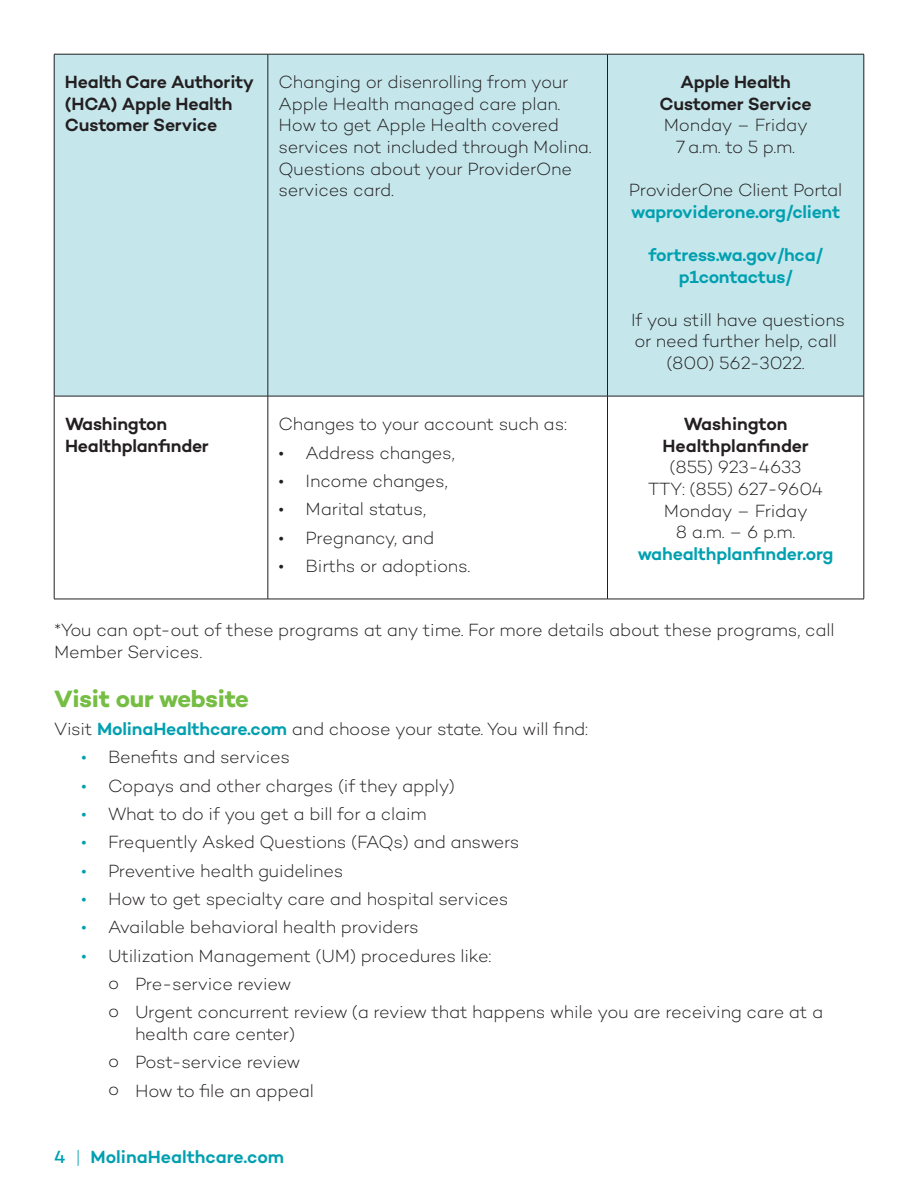
<style>
.page{position:relative;width:918px;height:1188px;background:#fff}
.page>*{position:absolute;margin:0;border:0;box-sizing:border-box;transform-origin:0 0}
.t1{font:700 24px "Campton";letter-spacing:-.01em;color:#75bd43}
.t2{font:300 18px/21.6px "Campton";letter-spacing:-.01em;color:#231f20}
.t3{font:600 18px/21.6px "Campton";letter-spacing:-.01em;color:#231f20}
.t4{font:600 18px/21.6px "Campton";letter-spacing:-.01em;color:#00a0b0}
.s1{font-weight:300}
.s2{font-weight:300;color:#231f20}
.s3{font-weight:600}
.s4{font-weight:600;color:#00a0b0}
.s5{color:#00a0b0}
.s6{font-weight:500}
</style>
<div class="page">
<div style="left:54px;top:54px;width:214px;height:342px;background:#c5e7ec"></div>
<div style="left:268px;top:54px;width:340px;height:342px;background:#c5e7ec"></div>
<div style="left:608px;top:54px;width:256px;height:342px;background:#c5e7ec"></div>
<hr style="left:54px;top:396px;width:1px;height:203px;background:#231f20">
<hr style="left:268px;top:396px;width:1px;height:203px;background:#231f20">
<hr style="left:607px;top:396px;width:1px;height:203px;background:#231f20">
<hr style="left:864px;top:396px;width:1px;height:203px;background:#231f20">
<hr style="left:54px;top:599px;width:214px;height:1px;background:#231f20">
<hr style="left:268px;top:599px;width:340px;height:1px;background:#231f20">
<hr style="left:608px;top:599px;width:256px;height:1px;background:#231f20">
<hr style="left:54px;top:54px;width:1px;height:342px;background:#231f20">
<hr style="left:268px;top:54px;width:1px;height:342px;background:#231f20">
<hr style="left:607px;top:54px;width:1px;height:342px;background:#231f20">
<hr style="left:864px;top:54px;width:1px;height:342px;background:#231f20">
<hr style="left:54px;top:396px;width:214px;height:1px;background:#231f20">
<hr style="left:268px;top:396px;width:340px;height:1px;background:#231f20">
<hr style="left:608px;top:396px;width:256px;height:1px;background:#231f20">
<hr style="left:54px;top:54px;width:214px;height:1px;background:#231f20">
<hr style="left:268px;top:54px;width:340px;height:1px;background:#231f20">
<hr style="left:608px;top:54px;width:256px;height:1px;background:#231f20">
<p class="t3" style="left:65px;top:71px;width:190px">Health Care Authority (HCA) Apple Health<br>Customer Service</p>
<p class="t2" style="left:279px;top:71px;width:315px">Changing or disenrolling from your<br>Apple Health managed care plan.<br>How to get Apple Health covered services not included through Molina.<br>Questions about your ProviderOne services card.</p>
<p class="t3" style="left:660px;top:71px;width:154px;text-align:center">Apple Health<br>Customer Service<br><span class="s1">Monday – Friday<br>7 a.m. to 5 p.m.</span></p>
<p class="t4" style="left:629px;top:179px;width:215px"><span class="s2">ProviderOne Client Portal </span>waproviderone.org/client</p>
<p class="t4" style="left:649px;top:244px;width:176px;text-align:center">fortress.wa.gov/hca/ p1contactus/</p>
<p class="t2" style="left:631px;top:309px;width:216px;text-align:center">If you still have questions or need further help, call (800) 562-3022.</p>
<p class="t3" style="left:65px;top:413px;width:145px">Washington<br>Healthplanfinder</p>
<p class="t2" style="left:279px;top:413px;width:290px">Changes to your account such as:</p>
<p class="t2" style="left:279px;top:441px;width:178px">• Address changes,</p>
<p class="t2" style="left:279px;top:470px;width:171px">• Income changes,</p>
<p class="t2" style="left:279px;top:498px;width:149px">• Marital status,</p>
<p class="t2" style="left:279px;top:526px;width:157px">• Pregnancy, and</p>
<p class="t2" style="left:279px;top:555px;width:193px">• Births or adoptions.</p>
<p class="t2" style="left:638px;top:413px;width:197px;text-align:center"><span class="s3">Washington<br>Healthplanfinder<br></span>(855) 923-4633<br>TTY: (855) 627-9604<br>Monday – Friday<br>8 a.m. – 6 p.m. <span class="s4">wahealthplanfinder.org</span></p>
<p class="t2" style="left:54px;top:619px;width:782px">*You can opt-out of these programs at any time. For more details about these programs, call<br>Member Services.</p>
<h2 class="t1" style="left:54px;top:683px;width:197px">Visit our website</h2>
<p class="t2" style="left:54px;top:718px;width:536px">Visit <span class="s4">MolinaHealthcare.com</span> and choose your state. You will find:</p>
<p class="t2" style="left:81px;top:746px;width:211px"><span class="s5">•</span> Benefits and services</p>
<p class="t2" style="left:81px;top:774px;width:375px"><span class="s5">•</span> Copays and other charges (if they apply)</p>
<p class="t2" style="left:81px;top:803px;width:347px"><span class="s5">•</span> What to do if you get a bill for a claim</p>
<p class="t2" style="left:81px;top:831px;width:440px"><span class="s5">•</span> Frequently Asked Questions (FAQs) and answers</p>
<p class="t2" style="left:81px;top:859px;width:264px"><span class="s5">•</span> Preventive health guidelines</p>
<p class="t2" style="left:81px;top:888px;width:429px"><span class="s5">•</span> How to get specialty care and hospital services</p>
<p class="t2" style="left:81px;top:916px;width:339px"><span class="s5">•</span> Available behavioral health providers</p>
<p class="t2" style="left:81px;top:944px;width:412px"><span class="s5">•</span> Utilization Management (UM) procedures like:</p>
<p class="t2" style="left:108px;top:971px;width:13px">o</p>
<p class="t2" style="left:135px;top:973px;width:158px">Pre-service review</p>
<p class="t2" style="left:135px;top:1001px;width:690px;text-indent:-27px">o Urgent concurrent review (a review that happens while you are receiving care at a health care center)</p>
<p class="t2" style="left:108px;top:1051px;width:194px">o Post-service review</p>
<p class="t2" style="left:108px;top:1079px;width:207px">o How to file an appeal</p>
<p class="t4" style="left:54px;top:1146px;width:232px"><span class="s6">4</span> <span class="s1">|</span> MolinaHealthcare.com</p>
</div>
